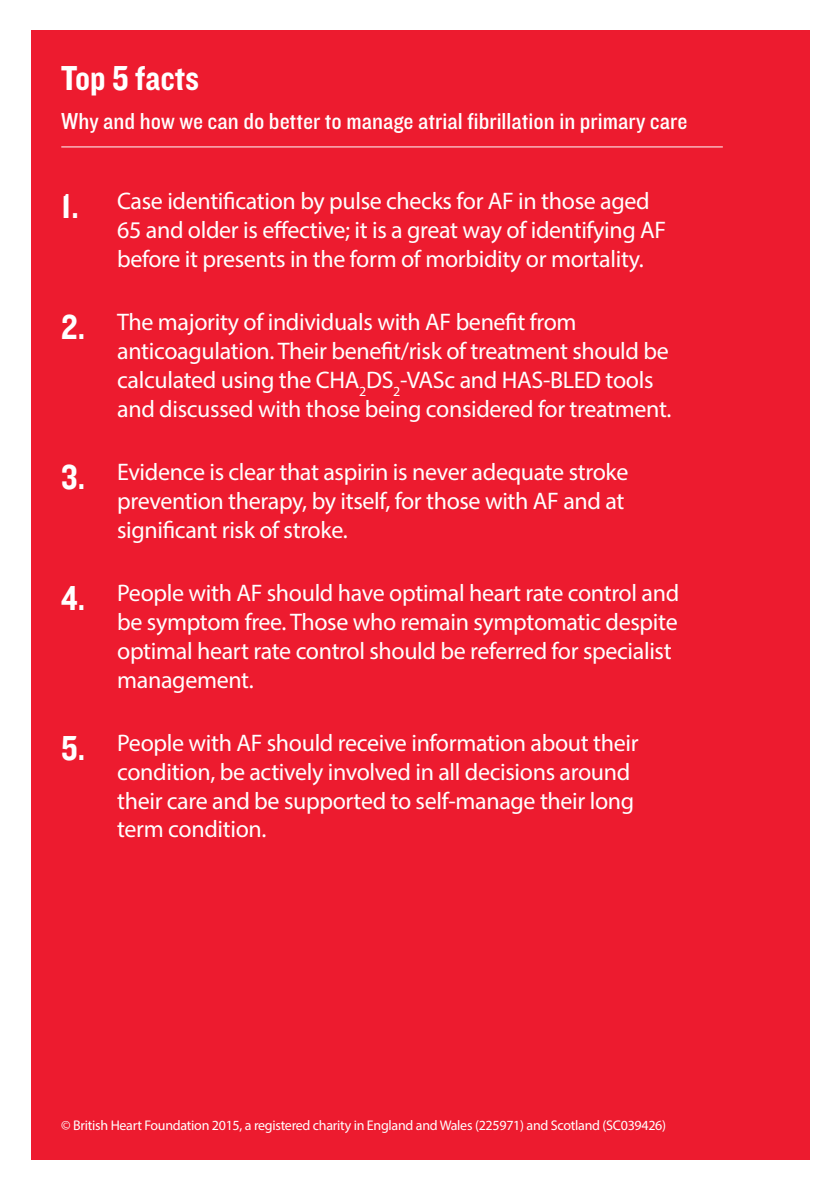
<style>
.page{position:relative;width:840px;height:1191px;background:#fff}
.page>*{position:absolute;margin:0;border:0;box-sizing:border-box;transform-origin:0 0}
.t1{font:36px "Knockout 50 Welterweight";color:#fff}
.t2{font:24px/28.8px "Myriad Pro";letter-spacing:-.015em;color:#fff}
.t3{font:24px "Knockout 30 Junior Welterwt";color:#fff}
.t4{font:14px "Myriad Pro";letter-spacing:-.02em;color:#fff}
.s1{font-family:"Knockout 50 Welterweight";font-size:36px}
</style>
<div class="page">
<div style="left:31px;top:31px;width:777px;height:1129px;background:#ed1b2f"></div>
<hr style="left:61px;top:146px;width:661px;height:1px;background:#fff">
<h1 class="t1" style="left:61px;top:54px;width:139px">Top 5 facts</h1>
<p class="t3" style="left:61px;top:105px;width:627px">Why and how we can do better to manage atrial fibrillation in primary care</p>
<p class="t2" style="left:117px;top:187px;width:550px;text-indent:-56px"><span class="s1">1.</span> Case identification by pulse checks for AF in those aged<br>65 and older is effective; it is a great way of identifying AF before it presents in the form of morbidity or mortality.</p>
<p class="t2" style="left:117px;top:307px;width:555px;text-indent:-56px"><span class="s1">2.</span> The majority of individuals with AF benefit from anticoagulation. Their benefit/risk of treatment should be calculated using the CHA<sub>2</sub>DS<sub>2</sub>-VASc and HAS-BLED tools and discussed with those being considered for treatment.</p>
<p class="t2" style="left:117px;top:457px;width:512px;text-indent:-56px"><span class="s1">3.</span> Evidence is clear that aspirin is never adequate stroke prevention therapy, by itself, for those with AF and at significant risk of stroke.</p>
<p class="t2" style="left:117px;top:578px;width:563px;text-indent:-56px"><span class="s1">4.</span> People with AF should have optimal heart rate control and be symptom free. Those who remain symptomatic despite optimal heart rate control should be referred for specialist management.</p>
<p class="t2" style="left:117px;top:728px;width:522px;text-indent:-56px"><span class="s1">5.</span> People with AF should receive information about their condition, be actively involved in all decisions around their care and be supported to self-manage their long term condition.</p>
<p class="t4" style="left:61px;top:1116px;width:606px">© British Heart Foundation 2015, a registered charity in England and Wales (225971) and Scotland (SC039426)</p>
</div>
